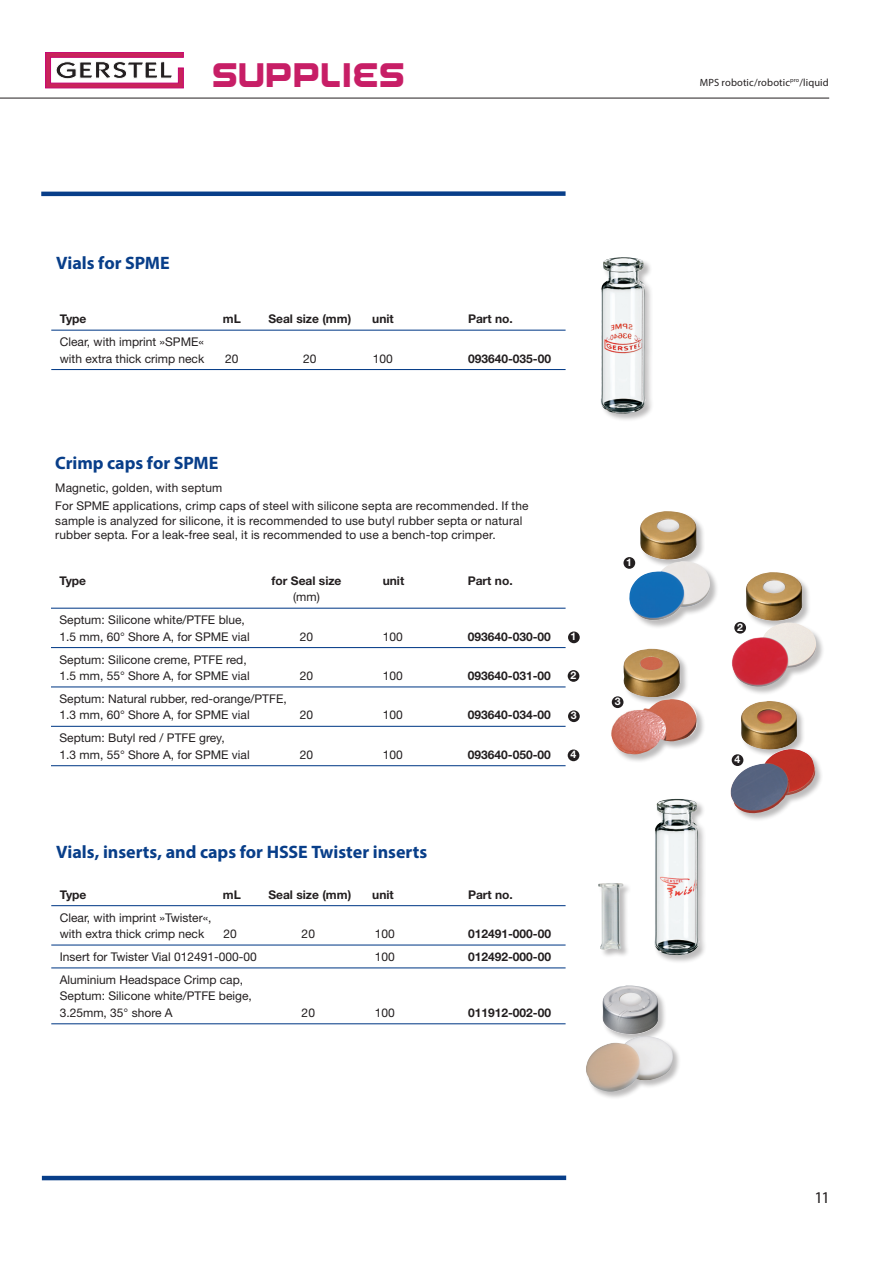
<style>
.page{position:relative;width:893px;height:1263px;background:#fff}
.page>*{position:absolute;margin:0;border:0;box-sizing:border-box;transform-origin:0 0}
.t1{font:36px "GERSTEL Logo";color:#c71e66}
.t2{font:700 18px "Myriad Pro";color:#083e89}
.t3{font:16.5px "Myriad Pro";color:#231f20}
.t4{font:12px/16.5px "Helvetica Neue LT Pro";color:#231f20}
.t5{font:700 12px "Helvetica Neue LT Pro";color:#231f20}
.t6{font:10.5px "Myriad Pro";letter-spacing:.01em;color:#231f20}
.t7{font:700 10.5px "Helvetica Neue LT Pro";color:#fff}
</style>
<div class="page">
<hr style="left:0;top:98px;width:829px;height:1px;background:#231f20">
<svg style="left:45px;top:52px;width:139px;height:36px"></svg>
<div style="left:42px;top:1175px;width:524px;height:5px;background:#083e89"></div>
<div style="left:41px;top:191px;width:525px;height:5px;background:#083e89"></div>
<hr style="left:51px;top:608px;width:515px;height:1px;background:#083e89">
<hr style="left:51px;top:647px;width:515px;height:1px;background:#083e89">
<hr style="left:51px;top:686px;width:515px;height:1px;background:#083e89">
<hr style="left:51px;top:726px;width:515px;height:1px;background:#083e89">
<hr style="left:51px;top:765px;width:515px;height:1px;background:#083e89">
<hr style="left:51px;top:330px;width:515px;height:1px;background:#083e89">
<hr style="left:51px;top:369px;width:515px;height:1px;background:#083e89">
<hr style="left:51px;top:905px;width:515px;height:1px;background:#083e89">
<hr style="left:51px;top:944px;width:515px;height:1px;background:#083e89">
<hr style="left:51px;top:967px;width:515px;height:1px;background:#083e89">
<hr style="left:51px;top:1023px;width:515px;height:1px;background:#083e89">
<div style="left:600px;top:257px;width:54px;height:165px;background:#231f20;opacity:.3"></div>
<img style="left:600px;top:257px;width:45px;height:158px">
<div style="left:654px;top:798px;width:54px;height:166px;background:#231f20;opacity:.3"></div>
<img style="left:654px;top:799px;width:44px;height:157px">
<div style="left:586px;top:985px;width:96px;height:115px;background:#231f20;opacity:.3"></div>
<img style="left:586px;top:985px;width:89px;height:107px">
<div style="left:629px;top:511px;width:90px;height:118px;background:#231f20;opacity:.3"></div>
<img style="left:629px;top:511px;width:81px;height:111px">
<div style="left:732px;top:572px;width:93px;height:123px;background:#231f20;opacity:.3"></div>
<img style="left:731px;top:572px;width:87px;height:116px">
<div style="left:611px;top:648px;width:95px;height:115px;background:#231f20;opacity:.3"></div>
<img style="left:611px;top:649px;width:86px;height:105px">
<div style="left:730px;top:701px;width:94px;height:121px;background:#231f20;opacity:.3"></div>
<img style="left:730px;top:701px;width:86px;height:118px">
<div style="left:623px;top:557px;width:12px;height:12px;background:#231f20;border-radius:50%"></div>
<div style="left:734px;top:622px;width:12px;height:12px;background:#231f20;border-radius:50%"></div>
<div style="left:612px;top:696px;width:11px;height:12px;background:#231f20;border-radius:50%"></div>
<div style="left:732px;top:754px;width:11px;height:12px;background:#231f20;border-radius:50%"></div>
<div style="left:568px;top:631px;width:12px;height:12px;background:#231f20;border-radius:50%"></div>
<div style="left:568px;top:670px;width:11px;height:12px;background:#231f20;border-radius:50%"></div>
<div style="left:568px;top:710px;width:12px;height:12px;background:#231f20;border-radius:50%"></div>
<div style="left:568px;top:749px;width:11px;height:12px;background:#231f20;border-radius:50%"></div>
<div style="left:598px;top:882px;width:34px;height:76px;background:#231f20;opacity:.3"></div>
<img style="left:598px;top:883px;width:25px;height:67px">
<h1 class="t1" style="left:212px;top:62px;width:195px">sUPPLIES</h1>
<h2 class="t2" style="left:56px;top:251px;width:115px">Vials for SPME</h2>
<p class="t5" style="left:60px;top:312px;width:28px">Type</p>
<p class="t5" style="left:223px;top:312px;width:19px">mL</p>
<p class="t5" style="left:268px;top:312px;width:84px">Seal size (mm)</p>
<p class="t5" style="left:372px;top:312px;width:23px">unit</p>
<p class="t5" style="left:468px;top:312px;width:46px">Part no.</p>
<p class="t4" style="left:60px;top:333px;width:146px">Clear, with imprint »SPME« with extra thick crimp neck</p>
<p class="t4" style="left:225px;top:350px;width:15px">20</p>
<p class="t4" style="left:303px;top:350px;width:15px">20</p>
<p class="t4" style="left:373px;top:350px;width:22px">100</p>
<p class="t5" style="left:468px;top:351px;width:85px">093640-035-00</p>
<h2 class="t2" style="left:55px;top:451px;width:165px">Crimp caps for SPME</h2>
<p class="t4" style="left:55px;top:479px;width:475px;line-height:18px">Magnetic, golden, with septum<br>For SPME applications, crimp caps of steel with silicone septa are recommended. If the</p>
<p class="t4" style="left:55px;top:513px;width:469px;line-height:14.4px">sample is analyzed for silicone, it is recommended to use butyl rubber septa or natural rubber septa. For a leak-free seal, it is recommended to use a bench-top crimper.</p>
<p class="t5" style="left:60px;top:573px;width:28px">Type</p>
<p class="t5" style="left:272px;top:573px;width:71px">for Seal size</p>
<p class="t5" style="left:383px;top:573px;width:23px">unit</p>
<p class="t5" style="left:468px;top:573px;width:46px">Part no.</p>
<p class="t4" style="left:293px;top:588px;width:28px">(mm)</p>
<p class="t4" style="left:60px;top:611px;width:192px">Septum: Silicone white/PTFE blue,<br>1.5 mm, 60° Shore A, for SPME vial</p>
<p class="t4" style="left:300px;top:628px;width:15px">20</p>
<p class="t4" style="left:383px;top:628px;width:22px">100</p>
<p class="t5" style="left:468px;top:629px;width:85px">093640-030-00</p>
<p class="t4" style="left:60px;top:651px;width:192px">Septum: Silicone creme, PTFE red,<br>1.5 mm, 55° Shore A, for SPME vial</p>
<p class="t4" style="left:60px;top:690px;width:229px">Septum: Natural rubber, red-orange/PTFE,<br>1.3 mm, 60° Shore A, for SPME vial</p>
<p class="t4" style="left:60px;top:729px;width:192px">Septum: Butyl red / PTFE grey,<br>1.3 mm, 55° Shore A, for SPME vial</p>
<p class="t4" style="left:300px;top:667px;width:15px">20</p>
<p class="t4" style="left:383px;top:667px;width:22px">100</p>
<p class="t5" style="left:468px;top:668px;width:85px">093640-031-00</p>
<p class="t4" style="left:300px;top:707px;width:15px">20</p>
<p class="t4" style="left:383px;top:707px;width:22px">100</p>
<p class="t5" style="left:468px;top:708px;width:85px">093640-034-00</p>
<p class="t4" style="left:300px;top:746px;width:15px">20</p>
<p class="t4" style="left:383px;top:746px;width:22px">100</p>
<p class="t5" style="left:468px;top:747px;width:85px">093640-050-00</p>
<p class="t7" style="left:570px;top:630px;width:7px">1</p>
<p class="t7" style="left:571px;top:668px;width:7px">2</p>
<p class="t7" style="left:571px;top:709px;width:7px">3</p>
<p class="t7" style="left:571px;top:748px;width:7px">4</p>
<h2 class="t2" style="left:56px;top:840px;width:372px">Vials, inserts, and caps for HSSE Twister inserts</h2>
<p class="t5" style="left:60px;top:887px;width:28px">Type</p>
<p class="t5" style="left:223px;top:887px;width:19px">mL</p>
<p class="t5" style="left:268px;top:887px;width:84px">Seal size (mm)</p>
<p class="t5" style="left:372px;top:887px;width:23px">unit</p>
<p class="t5" style="left:468px;top:887px;width:46px">Part no.</p>
<p class="t4" style="left:60px;top:909px;width:153px">Clear, with imprint »Twister«, with extra thick crimp neck</p>
<p class="t4" style="left:224px;top:925px;width:15px">20</p>
<p class="t4" style="left:302px;top:925px;width:15px">20</p>
<p class="t4" style="left:375px;top:925px;width:22px">100</p>
<p class="t5" style="left:468px;top:926px;width:85px">012491-000-00</p>
<p class="t4" style="left:60px;top:948px;width:198px">Insert for Twister Vial 012491-000-00</p>
<p class="t4" style="left:375px;top:948px;width:22px">100</p>
<p class="t5" style="left:468px;top:949px;width:85px">012492-000-00</p>
<p class="t4" style="left:60px;top:971px;width:194px">Aluminium Headspace Crimp cap,<br>Septum: Silicone white/PTFE beige,<br>3.25mm, 35° shore A</p>
<p class="t4" style="left:302px;top:1004px;width:15px">20</p>
<p class="t4" style="left:375px;top:1004px;width:22px">100</p>
<p class="t5" style="left:468px;top:1005px;width:85px">011912-002-00</p>
<p class="t7" style="left:626px;top:555px;width:7px">1</p>
<p class="t7" style="left:615px;top:695px;width:7px">3</p>
<p class="t6" style="left:700px;top:76px;width:130px">MPS robotic/robotic<sup>pro</sup>/liquid</p>
<p class="t7" style="left:737px;top:620px;width:7px">2</p>
<p class="t7" style="left:735px;top:753px;width:7px">4</p>
<h3 class="t3" style="left:815px;top:1187px;width:17px">11</h3>
</div>
